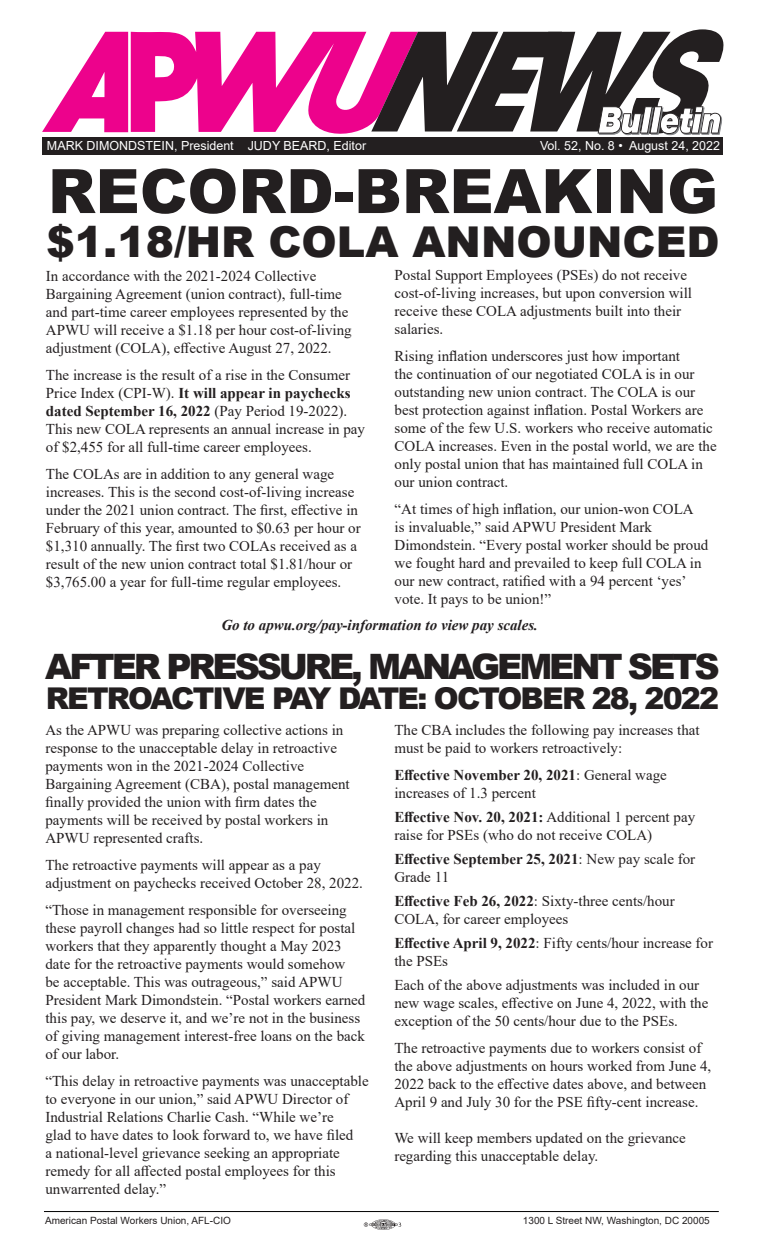
<style>
.page{position:relative;width:765px;height:1260px;background:#fff}
.page>*{position:absolute;margin:0;border:0;box-sizing:border-box;transform-origin:0 0}
.Body_Text_Indent_2{font:900 61.25px "Arial";color:#231f20}
.Body_Text_Indent_2-2{font:900 42.5px "Arial";color:#231f20}
.Body_Text_Indent_2-3{font:900 35px "Arial";letter-spacing:-.09em;color:#231f20}
.Body_Text_Indent_2-4{font:900 30px "Arial";letter-spacing:-.06em;color:#231f20}
.Body_Text_Indent_2-5{font:15px/18px "Times New Roman";color:#231f20}
.Body_Text_Indent_2-6{font:700 15px/18px "Times New Roman";color:#231f20}
.Body_Text_Indent_2-7{font:italic 700 15px "Times New Roman";color:#231f20}
.t1{font:12.5px "Arial";color:#fff}
.t2{font:10px "Arial";color:#231f20}
.s1{font-weight:700}
.s2{font-weight:400}
</style>
<div class="page">
<svg style="left:364px;top:1219px;width:37px;height:11px"></svg>
<div style="left:42px;top:137px;width:680px;height:18px;background:#231f20"></div>
<svg style="left:42px;top:29px;width:681px;height:113px"></svg>
<hr style="left:44px;top:1211px;width:675px;height:1px;background:#000">
<p class="t1" style="left:47px;top:137px;width:321px">MARK DIMONDSTEIN, President JUDY BEARD, Editor</p>
<p class="t1" style="left:540px;top:137px;width:182px">Vol. 52, No. 8 • August 24, 2022</p>
<p class="Body_Text_Indent_2" style="left:48px;top:147px;width:672px">RECORD-BREAKING</p>
<p class="Body_Text_Indent_2-2" style="left:47px;top:211px;width:674px">$1.18/HR COLA ANNOUNCED</p>
<p class="Body_Text_Indent_2-5" style="left:395px;top:265px;width:299px">Postal Support Employees (PSEs) do not receive cost-of-living increases, but upon conversion will receive these COLA adjustments built into their salaries.</p>
<p class="Body_Text_Indent_2-5" style="left:395px;top:346px;width:324px">Rising inflation underscores just how important<br>the continuation of our negotiated COLA is in our outstanding new union contract. The COLA is our best protection against inflation. Postal Workers are some of the few U.S. workers who receive automatic COLA increases. Even in the postal world, we are the only postal union that has maintained full COLA in our union contract.</p>
<p class="Body_Text_Indent_2-5" style="left:395px;top:499px;width:315px">“At times of high inflation, our union-won COLA<br>is invaluable,” said APWU President Mark Dimondstein. “Every postal worker should be proud we fought hard and prevailed to keep full COLA in our new contract, ratified with a 94 percent ‘yes’ vote. It pays to be union!”</p>
<p class="Body_Text_Indent_2-7" style="left:221px;top:614px;width:318px">Go to apwu.org/pay-information to view pay scales.</p>
<p class="Body_Text_Indent_2-5" style="left:46px;top:266px;width:307px">In accordance with the 2021-2024 Collective Bargaining Agreement (union contract), full-time and part-time career employees represented by the APWU will receive a $1.18 per hour cost-of-living adjustment (COLA), effective August 27, 2022.</p>
<p class="Body_Text_Indent_2-5" style="left:46px;top:365px;width:321px">The increase is the result of a rise in the Consumer Price Index (CPI-W). <span class="s1">It will appear in paychecks dated September 16, 2022</span> (Pay Period 19-2022).<br>This new COLA represents an annual increase in pay of $2,455 for all full-time career employees.</p>
<p class="Body_Text_Indent_2-5" style="left:46px;top:464px;width:316px">The COLAs are in addition to any general wage increases. This is the second cost-of-living increase under the 2021 union contract. The first, effective in February of this year, amounted to $0.63 per hour or $1,310 annually. The first two COLAs received as a result of the new union contract total $1.81/hour or $3,765.00 a year for full-time regular employees.</p>
<p class="Body_Text_Indent_2-3" style="left:45px;top:641px;width:676px">AFTER PRESSURE, MANAGEMENT SETS</p>
<p class="Body_Text_Indent_2-4" style="left:46px;top:677px;width:675px">RETROACTIVE PAY DATE: OCTOBER 28, 2022</p>
<p class="Body_Text_Indent_2-5" style="left:45px;top:721px;width:306px">As the APWU was preparing collective actions in response to the unacceptable delay in retroactive payments won in the 2021-2024 Collective Bargaining Agreement (CBA), postal management finally provided the union with firm dates the payments will be received by postal workers in APWU represented crafts.</p>
<p class="Body_Text_Indent_2-5" style="left:45px;top:856px;width:319px">The retroactive payments will appear as a pay adjustment on paychecks received October 28, 2022.</p>
<p class="Body_Text_Indent_2-5" style="left:45px;top:901px;width:321px">“Those in management responsible for overseeing these payroll changes had so little respect for postal workers that they apparently thought a May 2023 date for the retroactive payments would somehow<br>be acceptable. This was outrageous,” said APWU President Mark Dimondstein. “Postal workers earned this pay, we deserve it, and we’re not in the business of giving management interest-free loans on the back of our labor.</p>
<p class="Body_Text_Indent_2-5" style="left:45px;top:1072px;width:325px">“This delay in retroactive payments was unacceptable to everyone in our union,” said APWU Director of Industrial Relations Charlie Cash. “While we’re<br>glad to have dates to look forward to, we have filed<br>a national-level grievance seeking an appropriate remedy for all affected postal employees for this unwarrented delay.”</p>
<p class="Body_Text_Indent_2-5" style="left:394px;top:721px;width:307px">The CBA includes the following pay increases that must be paid to workers retroactively:</p>
<p class="Body_Text_Indent_2-5" style="left:394px;top:766px;width:274px"><span class="s1">Effective November 20, 2021</span>: General wage increases of 1.3 percent</p>
<p class="Body_Text_Indent_2-5" style="left:394px;top:808px;width:302px"><span class="s1">Effective Nov. 20, 2021:</span> Additional 1 percent pay raise for PSEs (who do not receive COLA)</p>
<p class="Body_Text_Indent_2-6" style="left:394px;top:850px;width:302px">Effective September 25, 2021<span class="s2">: New pay scale for<br>Grade 11</span></p>
<p class="Body_Text_Indent_2-5" style="left:394px;top:892px;width:282px"><span class="s1">Effective Feb 26, 2022</span>: Sixty-three cents/hour<br>COLA, for career employees</p>
<p class="Body_Text_Indent_2-5" style="left:394px;top:934px;width:320px"><span class="s1">Effective April 9, 2022</span>: Fifty cents/hour increase for the PSEs</p>
<p class="Body_Text_Indent_2-5" style="left:394px;top:976px;width:315px">Each of the above adjustments was included in our new wage scales, effective on June 4, 2022, with the exception of the 50 cents/hour due to the PSEs.</p>
<p class="Body_Text_Indent_2-5" style="left:394px;top:1039px;width:319px">The retroactive payments due to workers consist of the above adjustments on hours worked from June 4, 2022 back to the effective dates above, and between April 9 and July 30 for the PSE fifty-cent increase.</p>
<p class="Body_Text_Indent_2-5" style="left:394px;top:1129px;width:293px">We will keep members updated on the grievance regarding this unacceptable delay.</p>
<p class="t2" style="left:45px;top:1214px;width:187px">American Postal Workers Union, AFL-CIO</p>
<p class="t2" style="left:523px;top:1214px;width:188px">1300 L Street NW, Washington, DC 20005</p>
</div>
